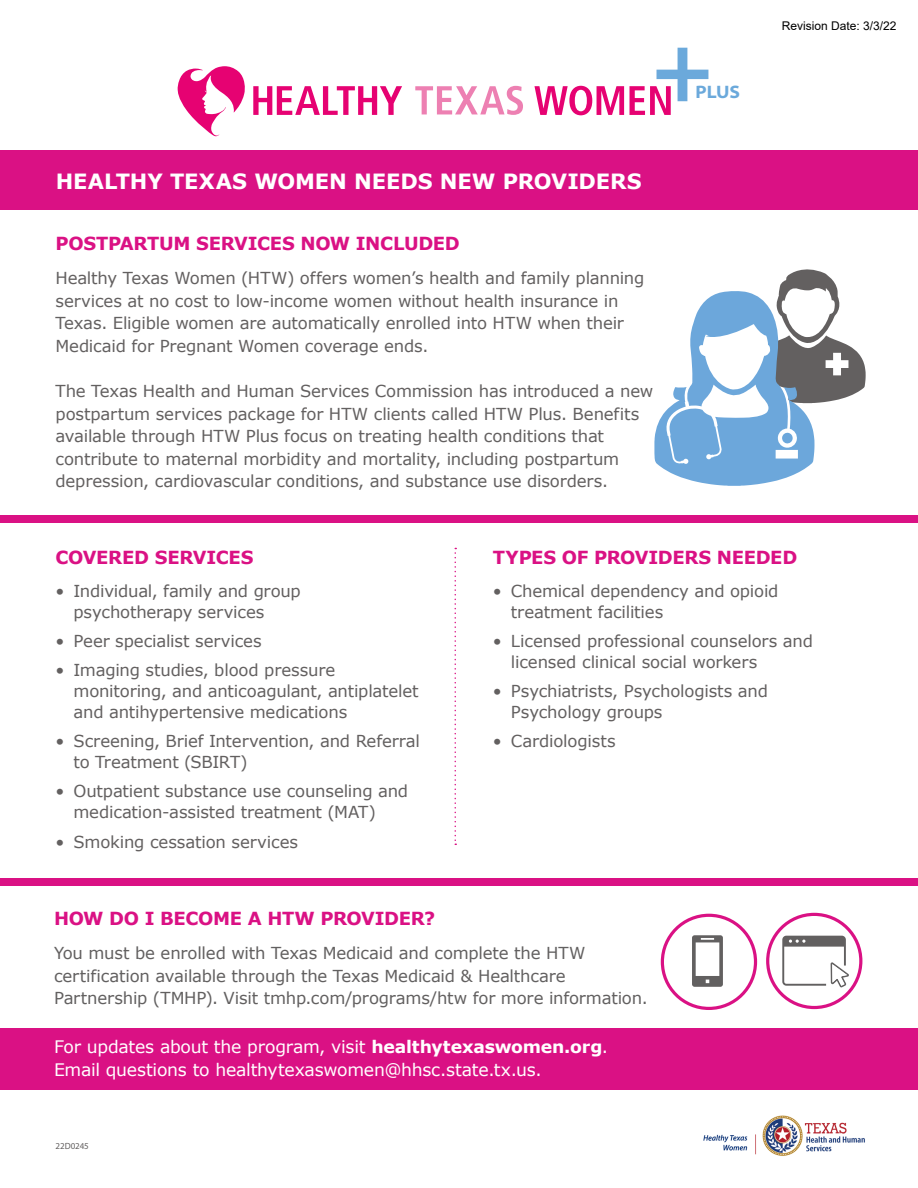
<style>
.page{position:relative;width:918px;height:1188px;background:#fff}
.page>*{position:absolute;margin:0;border:0;box-sizing:border-box;transform-origin:0 0}
.t1{font:700 21px "Verdana";letter-spacing:-.005em;color:#fff}
.t2{font:700 semi-expanded 18.15px "Myriad Pro";color:#6ba9db}
.t3{font:700 18px "Verdana";letter-spacing:-.02em;color:#da1184}
.t4{font:17.25px/22.5px "Verdana";letter-spacing:-.015em;color:#fff}
.t5{font:16.5px/21px "Verdana";letter-spacing:-.01em;color:#636060}
.t6{font:16.5px/22.5px "Verdana";letter-spacing:-.01em;color:#626060}
.t7{font:12px "Arial";color:#000}
.t8{font:9px "Myriad Pro";letter-spacing:-.005em;color:#636060}
.s1{font-weight:700}
</style>
<div class="page">
<div style="left:0;top:150px;width:918px;height:60px;background:#da1184"></div>
<div style="left:0;top:515px;width:918px;height:7px;background:#da1184"></div>
<svg style="left:454px;top:548px;width:2px;height:297px"></svg>
<svg style="left:415px;top:86px;width:108px;height:29px"></svg>
<svg style="left:534px;top:48px;width:174px;height:67px"></svg>
<svg style="left:253px;top:86px;width:149px;height:29px"></svg>
<svg style="left:178px;top:66px;width:67px;height:70px"></svg>
<svg style="left:654px;top:269px;width:212px;height:217px"></svg>
<img style="left:703px;top:1115px;width:162px;height:41px">
<div style="left:0;top:879px;width:918px;height:7px;background:#da1184"></div>
<div style="left:0;top:1029px;width:918px;height:61px;background:#da1184"></div>
<svg style="left:782px;top:936px;width:67px;height:51px"></svg>
<svg style="left:692px;top:935px;width:31px;height:52px"></svg>
<div style="left:661px;top:914px;width:96px;height:96px;border:3px solid #da1184;border-radius:50%"></div>
<div style="left:766px;top:913px;width:96px;height:96px;border:3px solid #da1184;border-radius:50%"></div>
<h1 class="t1" style="left:56px;top:167px;width:587px">HEALTHY TEXAS WOMEN NEEDS NEW PROVIDERS</h1>
<h2 class="t3" style="left:56px;top:232px;width:406px">POSTPARTUM SERVICES NOW INCLUDED</h2>
<p class="t5" style="left:56px;top:267px;width:590px;line-height:22.5px">Healthy Texas Women (HTW) offers women’s health and family planning services at no cost to low-income women without health insurance in Texas. Eligible women are automatically enrolled into HTW when their Medicaid for Pregnant Women coverage ends.</p>
<p class="t5" style="left:56px;top:380px;width:599px;line-height:22.5px">The Texas Health and Human Services Commission has introduced a new postpartum services package for HTW clients called HTW Plus. Benefits available through HTW Plus focus on treating health conditions that contribute to maternal morbidity and mortality, including postpartum depression, cardiovascular conditions, and substance use disorders.</p>
<p class="t2" style="left:695px;top:80px;width:46px">PLUS</p>
<p class="t7" style="left:782px;top:17px;width:116px">Revision Date: 3/3/22</p>
<h2 class="t3" style="left:56px;top:546px;width:200px">COVERED SERVICES</h2>
<p class="t5" style="left:74px;top:581px;width:229px;text-indent:-18px">• Individual, family and group psychotherapy services</p>
<p class="t5" style="left:56px;top:631px;width:208px">• Peer specialist services</p>
<p class="t5" style="left:74px;top:660px;width:347px;text-indent:-18px">• Imaging studies, blood pressure monitoring, and anticoagulant, antiplatelet and antihypertensive medications</p>
<p class="t5" style="left:74px;top:731px;width:348px;text-indent:-18px">• Screening, Brief Intervention, and Referral to Treatment (SBIRT)</p>
<p class="t5" style="left:74px;top:781px;width:336px;text-indent:-18px">• Outpatient substance use counseling and medication-assisted treatment (MAT)</p>
<p class="t5" style="left:56px;top:831px;width:244px">• Smoking cessation services</p>
<h2 class="t3" style="left:493px;top:546px;width:306px">TYPES OF PROVIDERS NEEDED</h2>
<p class="t5" style="left:511px;top:581px;width:269px;text-indent:-18px">• Chemical dependency and opioid treatment facilities</p>
<p class="t5" style="left:511px;top:631px;width:304px;text-indent:-18px">• Licensed professional counselors and licensed clinical social workers</p>
<p class="t5" style="left:511px;top:681px;width:259px;text-indent:-18px">• Psychiatrists, Psychologists and<br>Psychology groups</p>
<p class="t5" style="left:493px;top:731px;width:124px">• Cardiologists</p>
<h2 class="t3" style="left:54px;top:907px;width:383px">HOW DO I BECOME A HTW PROVIDER?</h2>
<p class="t6" style="left:54px;top:942px;width:595px">You must be enrolled with Texas Medicaid and complete the HTW certification available through the Texas Medicaid &amp; Healthcare<br>Partnership (TMHP). Visit tmhp.com/programs/htw for more information.</p>
<p class="t4" style="left:54px;top:1036px;width:556px">For updates about the program, visit <span class="s1">healthytexaswomen.org</span>.<br>Email questions to healthytexaswomen@hhsc.state.tx.us.</p>
<p class="t8" style="left:56px;top:1141px;width:35px">22D0245</p>
</div>
